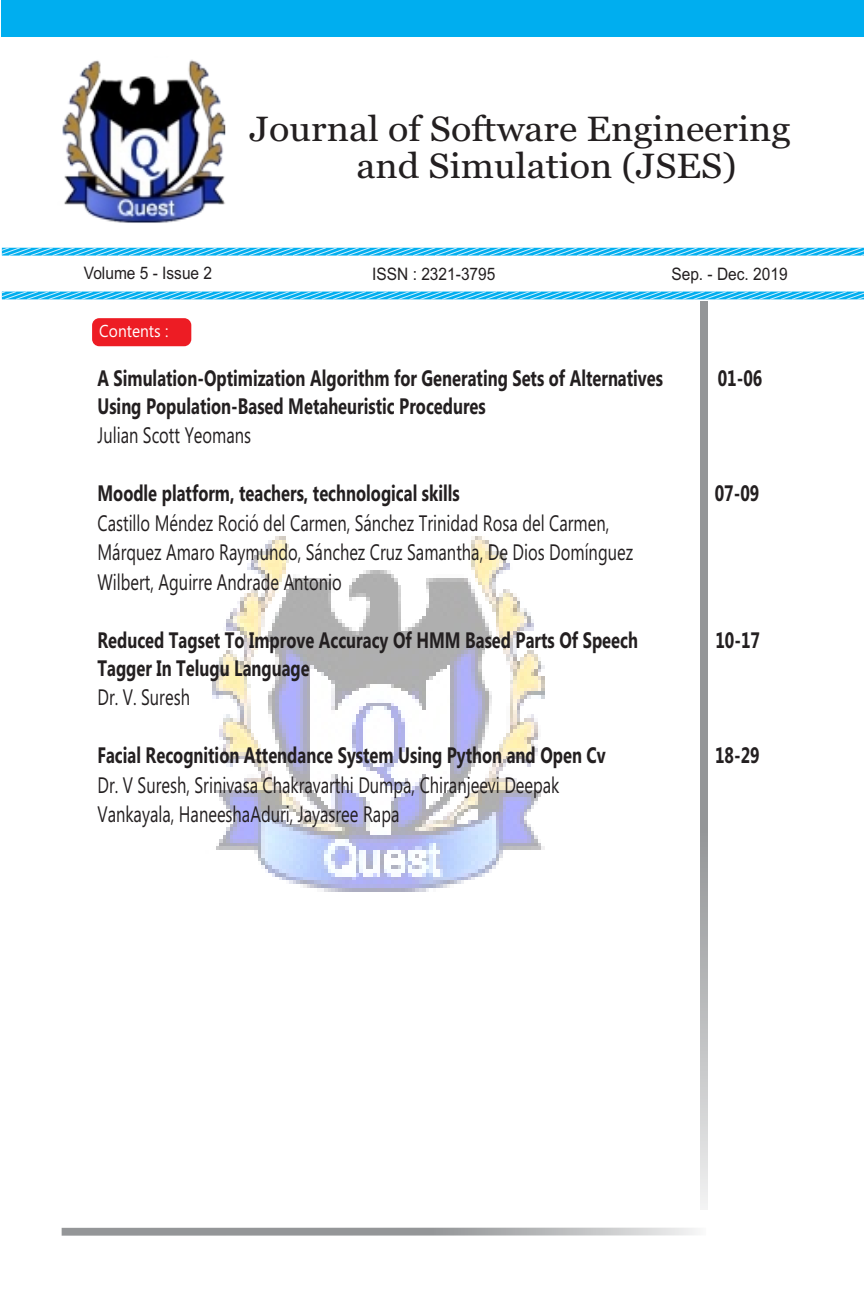
<style>
.page{position:relative;width:864px;height:1296px;background:#fff}
.page>*{position:absolute;margin:0;border:0;box-sizing:border-box;transform-origin:0 0}
.t1{font:35px/36.5px "Georgia";color:#231f20;scale:1.08 1}
.t2{font:700 22.3px "Ebrima";color:#231f20;scale:.74 1}
.t3{font:22.3px/29.7px "Ebrima";color:#231f20;scale:.74 1}
.t4{font:17.2px "Arial";color:#231f20;scale:.9 1}
.t5{font:17.2px "Ebrima";color:#fff;scale:.9 1}
</style>
<div class="page">
<div style="left:2px;top:0;width:862px;height:1296px;background:#00aeef"></div>
<div style="left:2px;top:293px;width:862px;height:1003px;background:#fff"></div>
<img style="left:212px;top:536px;width:333px;height:356px">
<div style="left:2px;top:37px;width:862px;height:262px;background:#fff"></div>
<div style="left:92px;top:318px;width:99px;height:28px;background:#ed1c24;border-radius:7px"></div>
<svg style="left:62px;top:1228px;width:635px;height:8px;background:#aaacad"></svg>
<svg style="left:700px;top:301px;width:8px;height:908px;background:#a5a7a9"></svg>
<svg style="left:1px;top:247px;width:863px;height:53px"></svg>
<img style="left:62px;top:60px;width:164px;height:163px">
<h1 class="t1" style="left:356px;top:113px;width:404px;text-indent:-107px">Journal of Software Engineering and Simulation (JSES)</h1>
<p class="t4" style="left:84px;top:267px;width:144px">Volume 5 - Issue 2</p>
<p class="t4" style="left:372px;top:267px;width:138px">ISSN : 2321-3795</p>
<p class="t4" style="left:671px;top:267px;width:131px">Sep. - Dec. 2019</p>
<p class="t5" style="left:99px;top:325px;width:78px">Contents :</p>
<p class="t2" style="left:97px;top:370px;width:766px">A Simulation-Optimization Algorithm for Generating Sets of Alternatives</p>
<p class="t2" style="left:718px;top:370px;width:62px">01-06</p>
<p class="t2" style="left:97px;top:397px;width:526px">Using Population-Based Metaheuristic Procedures</p>
<p class="t3" style="left:97px;top:423px;width:209px">Julian Scott Yeomans</p>
<p class="t2" style="left:97px;top:485px;width:491px">Moodle platform, teachers, technological skills</p>
<p class="t2" style="left:715px;top:485px;width:62px">07-09</p>
<p class="t3" style="left:97px;top:510px;width:725px">Castillo Méndez Roció del Carmen, Sánchez Trinidad Rosa del Carmen,<br>Márquez Amaro Raymundo, Sánchez Cruz Samantha, De Dios Domínguez<br>Wilbert, Aguirre Andrade Antonio</p>
<p class="t2" style="left:97px;top:631px;width:732px">Reduced Tagset To Improve Accuracy Of HMM Based Parts Of Speech</p>
<p class="t2" style="left:715px;top:631px;width:62px">10-17</p>
<p class="t2" style="left:97px;top:659px;width:288px">Tagger In Telugu Language</p>
<p class="t3" style="left:97px;top:685px;width:127px">Dr. V. Suresh</p>
<p class="t2" style="left:97px;top:747px;width:688px">Facial Recognition Attendance System Using Python and Open Cv</p>
<p class="t2" style="left:715px;top:747px;width:62px">18-29</p>
<p class="t3" style="left:97px;top:772px;width:626px">Dr. V Suresh, Srinivasa Chakravarthi Dumpa, Chiranjeevi Deepak<br>Vankayala, HaneeshaAduri, Jayasree Rapa</p>
</div>
